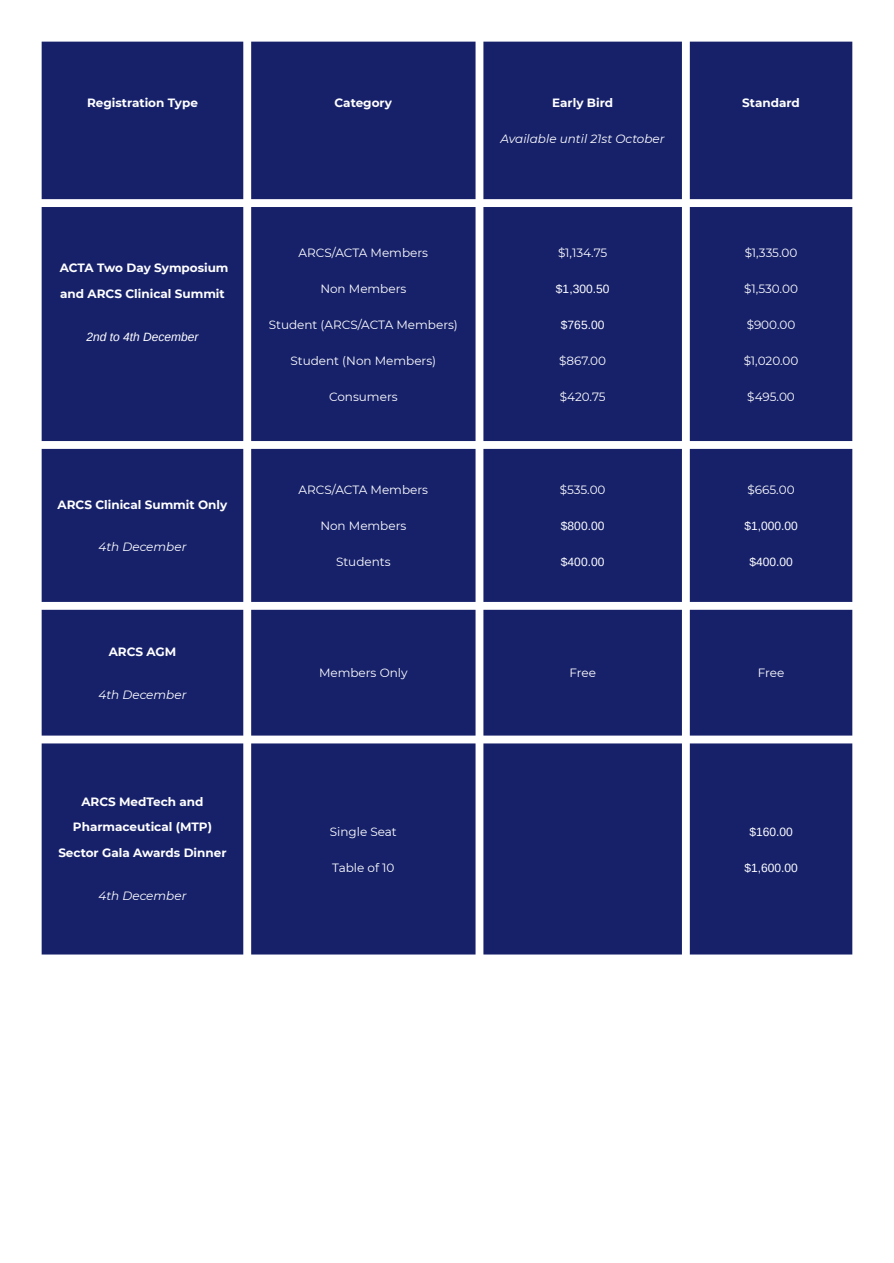
<style>
.page{position:relative;width:894px;height:1263px;background:#fff}
.page>*{position:absolute;margin:0;border:0;box-sizing:border-box;transform-origin:0 0}
.t1{font:12px "Montserrat";color:#fff}
.t2{font:700 12px/25.8px "Montserrat";color:#fff}
.t3{font:12px "Arimo";color:#fff}
.t4{font:italic 12px "Montserrat";color:#fff}
.t5{font:italic 12px "Arimo";color:#fff}
</style>
<div class="page">
<div style="left:42px;top:42px;width:810px;height:912px;background:#16216a"></div>
<p class="t2" style="left:87px;top:90px;width:112px">Registration Type</p>
<p class="t2" style="left:334px;top:90px;width:59px">Category</p>
<h1 class="t2" style="left:552px;top:90px;width:62px">Early Bird</h1>
<p class="t4" style="left:500px;top:131px;width:165px">Available until 21st October</p>
<h1 class="t2" style="left:60px;top:255px;width:170px">ACTA Two Day Symposium and ARCS Clinical Summit</h1>
<p class="t5" style="left:86px;top:330px;width:113px">2nd to 4th December</p>
<h1 class="t2" style="left:58px;top:491px;width:171px">ARCS Clinical Summit Only</h1>
<p class="t4" style="left:98px;top:540px;width:89px">4th December</p>
<p class="t1" style="left:298px;top:245px;width:131px">ARCS/ACTA Members</p>
<p class="t1" style="left:320px;top:281px;width:87px">Non Members</p>
<p class="t1" style="left:269px;top:317px;width:191px">Student (ARCS/ACTA Members)</p>
<p class="t1" style="left:290px;top:353px;width:147px">Student (Non Members)</p>
<p class="t1" style="left:329px;top:389px;width:70px">Consumers</p>
<p class="t1" style="left:298px;top:482px;width:131px">ARCS/ACTA Members</p>
<p class="t1" style="left:320px;top:518px;width:87px">Non Members</p>
<p class="t1" style="left:336px;top:554px;width:56px">Students</p>
<p class="t1" style="left:558px;top:245px;width:51px">$1,134.75</p>
<p class="t3" style="left:556px;top:282px;width:55px">$1,300.50</p>
<p class="t3" style="left:561px;top:318px;width:45px">$765.00</p>
<p class="t1" style="left:559px;top:353px;width:48px">$867.00</p>
<p class="t1" style="left:559px;top:389px;width:47px">$420.75</p>
<p class="t1" style="left:559px;top:482px;width:47px">$535.00</p>
<p class="t3" style="left:561px;top:519px;width:45px">$800.00</p>
<p class="t3" style="left:561px;top:555px;width:45px">$400.00</p>
<p class="t2" style="left:742px;top:90px;width:59px">Standard</p>
<p class="t1" style="left:744px;top:245px;width:54px">$1,335.00</p>
<p class="t1" style="left:744px;top:281px;width:55px">$1,530.00</p>
<p class="t1" style="left:746px;top:317px;width:50px">$900.00</p>
<p class="t1" style="left:743px;top:353px;width:56px">$1,020.00</p>
<p class="t1" style="left:747px;top:389px;width:49px">$495.00</p>
<p class="t1" style="left:747px;top:482px;width:49px">$665.00</p>
<p class="t3" style="left:744px;top:519px;width:55px">$1,000.00</p>
<p class="t3" style="left:749px;top:555px;width:45px">$400.00</p>
<h1 class="t2" style="left:109px;top:639px;width:69px">ARCS AGM</h1>
<p class="t4" style="left:98px;top:687px;width:89px">4th December</p>
<h1 class="t2" style="left:73px;top:790px;width:140px;line-height:24.8px;text-align:center">ARCS MedTech and<br>Pharmaceutical (MTP)</h1>
<h1 class="t2" style="left:58px;top:840px;width:170px">Sector Gala Awards Dinner</h1>
<p class="t4" style="left:98px;top:888px;width:89px">4th December</p>
<p class="t1" style="left:319px;top:666px;width:90px">Members Only</p>
<p class="t1" style="left:569px;top:666px;width:28px">Free</p>
<p class="t1" style="left:757px;top:666px;width:28px">Free</p>
<p class="t1" style="left:330px;top:824px;width:68px">Single Seat</p>
<p class="t1" style="left:332px;top:860px;width:64px">Table of 10</p>
<p class="t3" style="left:749px;top:825px;width:45px">$160.00</p>
<p class="t3" style="left:744px;top:861px;width:55px">$1,600.00</p>
</div>
